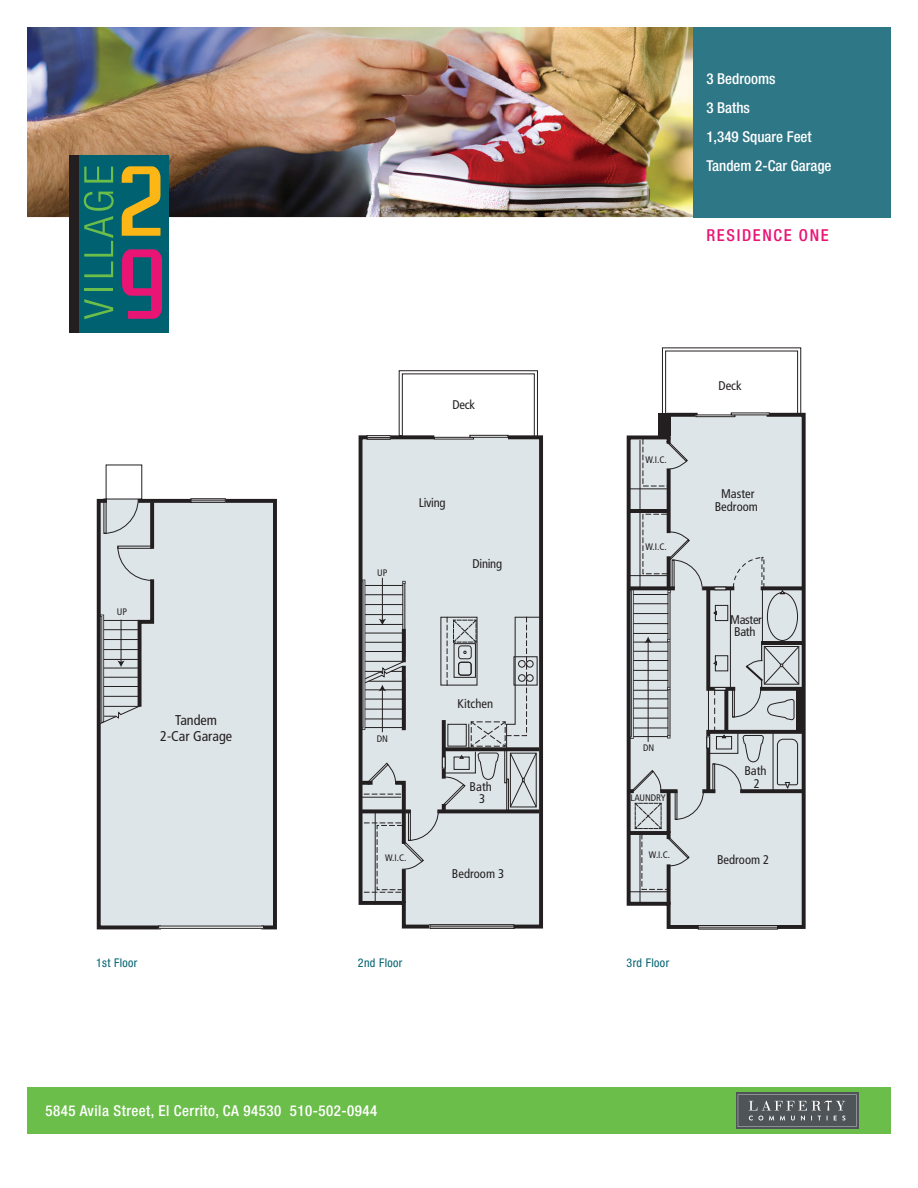
<style>
.page{position:relative;width:918px;height:1188px;background:#fff}
.page>*{position:absolute;margin:0;border:0;box-sizing:border-box;transform-origin:0 0}
.t1{font:500 condensed 16.5px "Helvetica Neue LT Std";letter-spacing:.1em;color:#e91575}
.t2{font:500 condensed 15px/28.8px "Helvetica Neue LT Std";color:#fff}
.t3{font:500 condensed 15px "Helvetica Neue LT Std";letter-spacing:.03em;color:#fff}
.t4{font:condensed 14.1px/15.8px "Frutiger LT Std";color:#231f20;text-align:center}
.t5{font:condensed 12.6px/12.6px "Frutiger LT Std";color:#231f20;text-align:center}
.t6{font:condensed 12.6px/12.6px "Frutiger LT Std";letter-spacing:-.025em;color:#231f20;text-align:center}
.t7{font:condensed 12px "Helvetica Neue LT Std";letter-spacing:.03em;color:#006270}
.t8{font:condensed 9.45px "Frutiger LT Std";color:#231f20}
</style>
<div class="page">
<img style="left:27px;top:27px;width:666px;height:190px">
<div style="left:69px;top:156px;width:100px;height:177px;background:#006270"></div>
<svg style="left:122px;top:249px;width:40px;height:70px"></svg>
<svg style="left:122px;top:166px;width:38px;height:70px"></svg>
<svg style="left:84px;top:299px;width:29px;height:20px"></svg>
<hr style="left:84px;top:288px;width:29px;height:2px;background:#6cbe4b">
<svg style="left:84px;top:192px;width:30px;height:85px"></svg>
<svg style="left:84px;top:167px;width:29px;height:16px"></svg>
<div style="left:69px;top:156px;width:9px;height:177px;background:#231f20"></div>
<div style="left:693px;top:27px;width:198px;height:190px;background:#2d7786"></div>
<div style="left:693px;top:103px;width:149px;height:114px;background:#2d7786"></div>
<div style="left:27px;top:1088px;width:864px;height:46px;background:#6cbe4b"></div>
<svg style="left:736px;top:1092px;width:123px;height:37px"></svg>
<svg style="left:738px;top:1094px;width:118px;height:33px;background:#5f6468"></svg>
<div style="left:165px;top:498px;width:112px;height:432px;background:#dee5e8"></div>
<div style="left:158px;top:926px;width:106px;height:3px;border:1px solid #231f20"></div>
<div style="left:191px;top:499px;width:35px;height:4px;border:1px solid #231f20"></div>
<hr style="left:191px;top:501px;width:34px;height:1px;background:#231f20">
<svg style="left:96px;top:497px;width:69px;height:433px;background:#c7cccf"></svg>
<svg style="left:358px;top:435px;width:185px;height:494px;background:#cfd5d8"></svg>
<svg style="left:402px;top:870px;width:4px;height:33px"></svg>
<div style="left:430px;top:925px;width:84px;height:4px;border:1px solid #231f20"></div>
<hr style="left:430px;top:927px;width:84px;height:1px;background:#231f20">
<div style="left:367px;top:435px;width:24px;height:4px;border:1px solid #231f20"></div>
<svg style="left:367px;top:437px;width:23px;height:1px"></svg>
<svg style="left:360px;top:892px;width:41px;height:1px"></svg>
<hr style="left:375px;top:813px;width:1px;height:91px;background:#231f20">
<hr style="left:382px;top:578px;width:1px;height:43px;background:#231f20">
<div style="left:377px;top:825px;width:26px;height:65px;border:1px dashed #231f20"></div>
<svg style="left:398px;top:370px;width:140px;height:69px"></svg>
<svg style="left:360px;top:580px;width:182px;height:290px;background:#c4cacc"></svg>
<svg style="left:626px;top:412px;width:180px;height:518px;background:#d0d5d8"></svg>
<svg style="left:667px;top:487px;width:4px;height:26px"></svg>
<svg style="left:667px;top:890px;width:4px;height:15px"></svg>
<div style="left:698px;top:925px;width:80px;height:4px;border:1px solid #231f20"></div>
<hr style="left:698px;top:927px;width:79px;height:1px;background:#231f20">
<hr style="left:640px;top:834px;width:1px;height:70px;background:#231f20">
<hr style="left:640px;top:441px;width:1px;height:148px;background:#231f20">
<svg style="left:642px;top:438px;width:46px;height:49px;background:#c9ced1"></svg>
<hr style="left:630px;top:512px;width:36px;height:1px;background:#231f20">
<hr style="left:630px;top:488px;width:36px;height:1px;background:#231f20">
<svg style="left:626px;top:513px;width:180px;height:377px;background:#c4cacc"></svg>
<hr style="left:629px;top:891px;width:39px;height:1px;background:#231f20">
<div style="left:696px;top:415px;width:39px;height:2px;border:1px solid #231f20"></div>
<svg style="left:662px;top:347px;width:140px;height:69px"></svg>
<hr style="left:761px;top:641px;width:42px;height:4px;background:#231f20">
<hr style="left:630px;top:509px;width:39px;height:3px;background:#231f20">
<p class="t2" style="left:706px;top:64px;width:127px">3 Bedrooms<br>3 Baths<br>1,349 Square Feet<br>Tandem 2-Car Garage</p>
<h1 class="t1" style="left:706px;top:226px;width:124px">RESIDENCE ONE</h1>
<p class="t8" style="left:117px;top:606px;width:12px">UP</p>
<p class="t4" style="left:160px;top:712px;width:73px">Tandem<br>2-Car Garage</p>
<p class="t5" style="left:453px;top:398px;width:24px">Deck</p>
<p class="t8" style="left:377px;top:567px;width:12px">UP</p>
<p class="t5" style="left:419px;top:496px;width:28px">Living</p>
<p class="t5" style="left:473px;top:557px;width:31px">Dining</p>
<p class="t8" style="left:377px;top:733px;width:13px">DN</p>
<p class="t8" style="left:385px;top:852px;width:23px">W.I.C.</p>
<p class="t5" style="left:458px;top:697px;width:37px">Kitchen</p>
<p class="t5" style="left:470px;top:780px;width:24px">Bath<br>3</p>
<p class="t5" style="left:452px;top:867px;width:54px">Bedroom 3</p>
<p class="t8" style="left:645px;top:454px;width:23px">W.I.C.</p>
<p class="t8" style="left:645px;top:541px;width:23px">W.I.C.</p>
<p class="t8" style="left:643px;top:742px;width:13px">DN</p>
<p class="t8" style="left:631px;top:792px;width:37px">LAUNDRY</p>
<p class="t8" style="left:649px;top:849px;width:23px">W.I.C.</p>
<p class="t7" style="left:96px;top:955px;width:43px">1st Floor</p>
<p class="t7" style="left:358px;top:955px;width:46px">2nd Floor</p>
<p class="t7" style="left:627px;top:955px;width:44px">3rd Floor</p>
<p class="t5" style="left:718px;top:380px;width:25px">Deck</p>
<p class="t5" style="left:715px;top:487px;width:45px">Master<br>Bedroom</p>
<p class="t5" style="left:703px;top:496px;width:28px">Living</p>
<p class="t6" style="left:730px;top:613px;width:33px">Master<br>Bath</p>
<p class="t5" style="left:744px;top:765px;width:24px">Bath<br>2</p>
<p class="t5" style="left:717px;top:854px;width:54px">Bedroom 2</p>
<p class="t3" style="left:46px;top:1102px;width:333px">5845 Avila Street, El Cerrito, CA 94530 510-502-0944</p>
</div>
